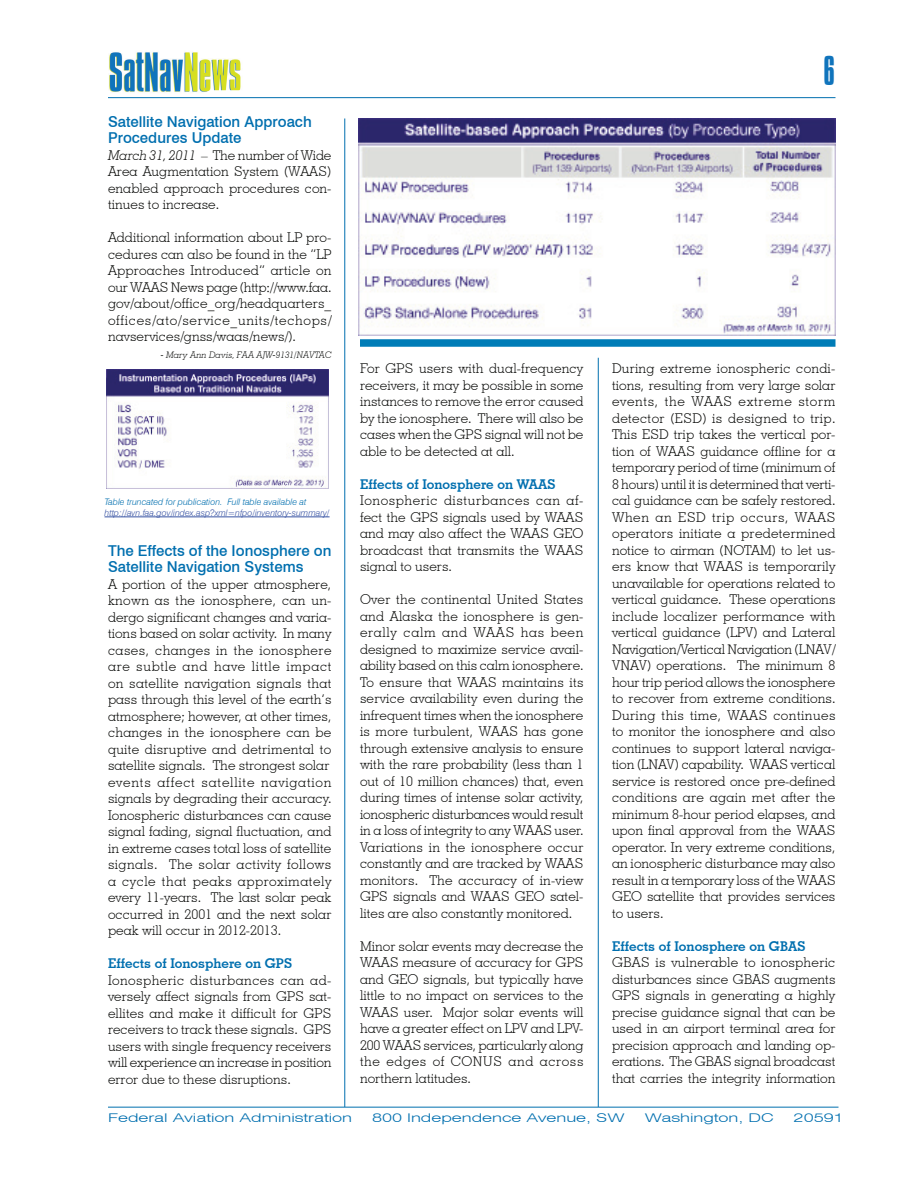
<style>
.page{position:relative;width:918px;height:1188px;background:#fff}
.page>*{position:absolute;margin:0;border:0;box-sizing:border-box;transform-origin:0 0}
.t1{font:300 36px "Compacta BT";color:#1074bc}
.t2{font:500 15px/16.5px "Swiss 721 BT";color:#006faf}
.t3{font:300 13.5px/16.5px "Geometric Slab 703 BT";color:#040503;text-align:justify}
.t4{font:700 13.5px "Geometric Slab 703 BT";color:#006faf}
.t5{font:300 expanded 12px "Swiss 721 BT";color:#006faf;scale:1.29 1}
.t6{font:italic 300 9px "Swiss 721 BT";color:#3853a3}
.t7{font:italic 300 9px "Swiss 721 BT";color:#006faf}
.t8{font:italic 300 9px "Geometric Slab 703 BT";color:#040503}
.s1{font-style:italic}
</style>
<div class="page">
<hr style="left:598px;top:358px;width:1px;height:749px;background:#006faf">
<hr style="left:345px;top:118px;width:1px;height:989px;background:#006faf">
<img style="left:108px;top:52px;width:189px;height:47px">
<hr style="left:108px;top:97px;width:728px;height:1px;background:#006faf">
<hr style="left:108px;top:1107px;width:730px;height:1px;background:#006faf">
<hr style="left:105px;top:517px;width:225px;height:1px;background:#3853a3">
<img style="left:107px;top:369px;width:222px;height:119px">
<img style="left:359px;top:118px;width:476px;height:217px">
<div style="left:360px;top:339px;width:476px;height:8px;background:#007cb7"></div>
<p class="t2" style="left:108px;top:113px;width:205px">Satellite Navigation Approach<br>Procedures Update</p>
<p class="t3" style="left:108px;top:147px;width:225px"><span class="s1">March 31, 2011</span> – The number of Wide Area Augmentation System (WAAS) enabled approach procedures con&shy;tinues to increase.</p>
<p class="t3" style="left:108px;top:229px;width:225px">Additional information about LP pro&shy;cedures can also be found in the “LP Approaches Introduced” article on our WAAS News page (http://www.faa. gov/about/office_org/headquarters_ offices/ato/service_units/techops/ navservices/gnss/waas/news/).</p>
<p class="t8" style="left:161px;top:349px;width:172px">- Mary Ann Davis, FAA AJW-9131/NAVTAC</p>
<p class="t7" style="left:105px;top:497px;width:204px">Table truncated for publication. Full table available at</p>
<p class="t6" style="left:105px;top:507px;width:227px">http://avn.faa.gov/index.asp?xml=nfpo/inventory-summary/</p>
<p class="t2" style="left:108px;top:542px;width:225px">The Effects of the Ionosphere on<br>Satellite Navigation Systems</p>
<p class="t3" style="left:108px;top:576px;width:225px;text-align:left">A portion of the upper atmosphere, known as the ionosphere, can un&shy;dergo significant changes and varia&shy;tions based on solar activity. In many cases, changes in the ionosphere are subtle and have little impact on satellite navigation signals that pass through this level of the earth’s atmosphere; however, at other times, changes in the ionosphere can be quite disruptive and detrimental to satellite signals. The strongest solar events affect satellite navigation signals by degrading their accuracy.<br>Ionospheric disturbances can cause signal fading, signal fluctuation, and in extreme cases total loss of satellite signals. The solar activity follows a cycle that peaks approximately every 11-years. The last solar peak occurred in 2001 and the next solar peak will occur in 2012-2013.</p>
<p class="t4" style="left:108px;top:955px;width:186px">Effects of Ionosphere on GPS</p>
<p class="t3" style="left:108px;top:972px;width:225px">Ionospheric disturbances can ad&shy;versely affect signals from GPS sat&shy;ellites and make it difficult for GPS receivers to track these signals. GPS users with single frequency receivers will experience an increase in position error due to these disruptions.</p>
<p class="t3" style="left:360px;top:360px;width:225px">For GPS users with dual-frequency receivers, it may be possible in some instances to remove the error caused by the ionosphere. There will also be cases when the GPS signal will not be able to be detected at all.</p>
<p class="t4" style="left:360px;top:476px;width:197px">Effects of Ionosphere on WAAS</p>
<p class="t3" style="left:360px;top:492px;width:225px">Ionospheric disturbances can af&shy;fect the GPS signals used by WAAS and may also affect the WAAS GEO broadcast that transmits the WAAS signal to users.</p>
<p class="t3" style="left:360px;top:591px;width:225px">Over the continental United States and Alaska the ionosphere is gen&shy;erally calm and WAAS has been designed to maximize service avail&shy;ability based on this calm ionosphere.<br>To ensure that WAAS maintains its service availability even during the infrequent times when the ionosphere is more turbulent, WAAS has gone through extensive analysis to ensure with the rare probability (less than 1 out of 10 million chances) that, even during times of intense solar activity, ionospheric disturbances would result in a loss of integrity to any WAAS user.<br>Variations in the ionosphere occur constantly and are tracked by WAAS monitors. The accuracy of in-view GPS signals and WAAS GEO satel&shy;lites are also constantly monitored.</p>
<p class="t3" style="left:360px;top:938px;width:225px">Minor solar events may decrease the WAAS measure of accuracy for GPS and GEO signals, but typically have little to no impact on services to the WAAS user. Major solar events will have a greater effect on LPV and LPV-200 WAAS services, particularly along the edges of CONUS and across northern latitudes.</p>
<h1 class="t1" style="left:824px;top:50px;width:13px">6</h1>
<p class="t3" style="left:612px;top:360px;width:225px">During extreme ionospheric condi&shy;tions, resulting from very large solar events, the WAAS extreme storm detector (ESD) is designed to trip.<br>This ESD trip takes the vertical por&shy;tion of WAAS guidance offline for a temporary period of time (minimum of 8 hours) until it is determined that verti&shy;cal guidance can be safely restored.<br>When an ESD trip occurs, WAAS operators initiate a predetermined notice to airman (NOTAM) to let us&shy;ers know that WAAS is temporarily unavailable for operations related to vertical guidance. These operations include localizer performance with vertical guidance (LPV) and Lateral Navigation/Vertical Navigation (LNAV/ VNAV) operations. The minimum 8 hour trip period allows the ionosphere to recover from extreme conditions.<br>During this time, WAAS continues to monitor the ionosphere and also continues to support lateral naviga&shy;tion (LNAV) capability. WAAS vertical service is restored once pre-defined conditions are again met after the minimum 8-hour period elapses, and upon final approval from the WAAS operator. In very extreme conditions, an ionospheric disturbance may also result in a temporary loss of the WAAS GEO satellite that provides services to users.</p>
<p class="t4" style="left:612px;top:938px;width:195px">Effects of Ionosphere on GBAS</p>
<p class="t3" style="left:612px;top:954px;width:225px">GBAS is vulnerable to ionospheric disturbances since GBAS augments GPS signals in generating a highly precise guidance signal that can be used in an airport terminal area for precision approach and landing op&shy;erations. The GBAS signal broadcast that carries the integrity information</p>
<p class="t5" style="left:108px;top:1111px;width:191px">Federal Aviation Administration</p>
<p class="t5" style="left:372px;top:1111px;width:197px">800 Independence Avenue, SW</p>
<p class="t5" style="left:645px;top:1111px;width:101px">Washington, DC</p>
<p class="t5" style="left:794px;top:1111px;width:40px">20591</p>
</div>
